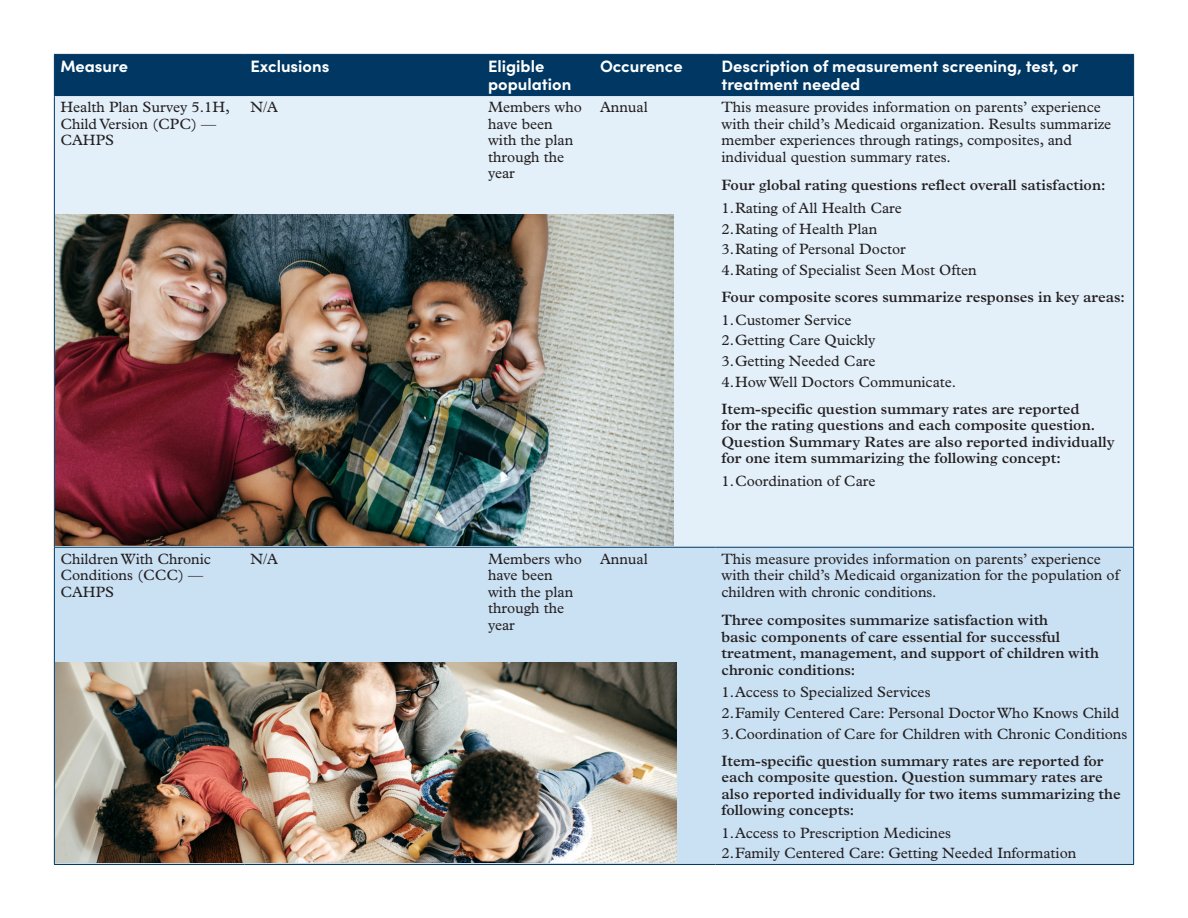
<style>
.page{position:relative;width:1188px;height:918px;background:#fff}
.page>*{position:absolute;margin:0;border:0;box-sizing:border-box;transform-origin:0 0}
.HWNY_SubHead_12_14{font:700 16.5px/18px "Sofia Pro";color:#fff}
.HWNY_Body_Text_10_11{font:15px/16.5px "Plantin MT Pro";color:#231f20}
.HWNY_Body_Text_10_11-2{font:600 15px/16.5px "Plantin MT Pro";color:#231f20}
</style>
<div class="page">
<div style="left:55px;top:55px;width:1078px;height:41px;background:#003863"></div>
<div style="left:55px;top:96px;width:1078px;height:451px;background:#e3eff9"></div>
<div style="left:55px;top:548px;width:1078px;height:316px;background:#cae0f3"></div>
<hr style="left:54px;top:54px;width:190px;height:1px;background:#003863">
<hr style="left:54px;top:55px;width:1px;height:41px;background:#003863">
<hr style="left:244px;top:54px;width:238px;height:1px;background:#003863">
<hr style="left:482px;top:54px;width:112px;height:1px;background:#003863">
<hr style="left:594px;top:54px;width:122px;height:1px;background:#003863">
<hr style="left:716px;top:54px;width:418px;height:1px;background:#003863">
<hr style="left:1133px;top:55px;width:1px;height:41px;background:#003863">
<hr style="left:54px;top:96px;width:1px;height:451px;background:#003863">
<hr style="left:1133px;top:96px;width:1px;height:451px;background:#003863">
<hr style="left:54px;top:548px;width:1px;height:316px;background:#003863">
<hr style="left:1133px;top:548px;width:1px;height:316px;background:#003863">
<hr style="left:54px;top:547px;width:190px;height:1px;background:#003863">
<hr style="left:244px;top:547px;width:238px;height:1px;background:#003863">
<hr style="left:482px;top:547px;width:112px;height:1px;background:#003863">
<hr style="left:594px;top:547px;width:122px;height:1px;background:#003863">
<hr style="left:716px;top:547px;width:418px;height:1px;background:#003863">
<hr style="left:54px;top:864px;width:190px;height:1px;background:#003863">
<hr style="left:244px;top:864px;width:238px;height:1px;background:#003863">
<hr style="left:482px;top:864px;width:112px;height:1px;background:#003863">
<hr style="left:594px;top:864px;width:122px;height:1px;background:#003863">
<hr style="left:716px;top:864px;width:418px;height:1px;background:#003863">
<img style="left:56px;top:214px;width:617px;height:332px">
<img style="left:56px;top:662px;width:620px;height:200px">
<p class="HWNY_SubHead_12_14" style="left:60px;top:56px;width:69px">Measure</p>
<p class="HWNY_SubHead_12_14" style="left:250px;top:56px;width:80px">Exclusions</p>
<p class="HWNY_SubHead_12_14" style="left:488px;top:56px;width:85px">Eligible population</p>
<p class="HWNY_SubHead_12_14" style="left:600px;top:56px;width:84px">Occurence</p>
<p class="HWNY_SubHead_12_14" style="left:722px;top:56px;width:358px">Description of measurement screening, test, or treatment needed</p>
<p class="HWNY_Body_Text_10_11" style="left:60px;top:99px;width:171px">Health Plan Survey 5.1H,<br>Child Version (CPC) —<br>CAHPS</p>
<p class="HWNY_Body_Text_10_11" style="left:250px;top:99px;width:29px">N/A</p>
<p class="HWNY_Body_Text_10_11" style="left:488px;top:99px;width:95px">Members who have been with the plan through the year</p>
<p class="HWNY_Body_Text_10_11" style="left:600px;top:99px;width:49px">Annual</p>
<p class="HWNY_Body_Text_10_11" style="left:722px;top:99px;width:391px">This measure provides information on parents’ experience with their child’s Medicaid organization. Results summarize member experiences through ratings, composites, and individual question summary rates.</p>
<p class="HWNY_Body_Text_10_11-2" style="left:722px;top:177px;width:386px">Four global rating questions reflect overall satisfaction:</p>
<p class="HWNY_Body_Text_10_11" style="left:722px;top:200px;width:182px">1.Rating of All Health Care</p>
<p class="HWNY_Body_Text_10_11" style="left:722px;top:220px;width:157px">2.Rating of Health Plan</p>
<p class="HWNY_Body_Text_10_11" style="left:722px;top:241px;width:186px">3.Rating of Personal Doctor</p>
<p class="HWNY_Body_Text_10_11" style="left:722px;top:262px;width:257px">4.Rating of Specialist Seen Most Often</p>
<p class="HWNY_Body_Text_10_11-2" style="left:722px;top:289px;width:405px">Four composite scores summarize responses in key areas:</p>
<p class="HWNY_Body_Text_10_11" style="left:722px;top:311px;width:132px">1.Customer Service</p>
<p class="HWNY_Body_Text_10_11" style="left:722px;top:332px;width:155px">2.Getting Care Quickly</p>
<p class="HWNY_Body_Text_10_11" style="left:722px;top:353px;width:156px">3.Getting Needed Care</p>
<p class="HWNY_Body_Text_10_11" style="left:722px;top:374px;width:236px">4.How Well Doctors Communicate.</p>
<p class="HWNY_Body_Text_10_11-2" style="left:722px;top:401px;width:395px">Item-specific question summary rates are reported<br>for the rating questions and each composite question.<br>Question Summary Rates are also reported individually for one item summarizing the following concept:</p>
<p class="HWNY_Body_Text_10_11" style="left:722px;top:473px;width:156px">1.Coordination of Care</p>
<p class="HWNY_Body_Text_10_11" style="left:60px;top:550px;width:152px">Children With Chronic<br>Conditions (CCC) —<br>CAHPS</p>
<p class="HWNY_Body_Text_10_11" style="left:250px;top:550px;width:29px">N/A</p>
<p class="HWNY_Body_Text_10_11" style="left:488px;top:550px;width:95px">Members who have been with the plan through the year</p>
<p class="HWNY_Body_Text_10_11" style="left:600px;top:550px;width:49px">Annual</p>
<p class="HWNY_Body_Text_10_11" style="left:722px;top:550px;width:399px">This measure provides information on parents’ experience with their child’s Medicaid organization for the population of children with chronic conditions.</p>
<p class="HWNY_Body_Text_10_11-2" style="left:722px;top:612px;width:379px">Three composites summarize satisfaction with<br>basic components of care essential for successful treatment, management, and support of children with chronic conditions:</p>
<p class="HWNY_Body_Text_10_11" style="left:722px;top:684px;width:211px">1.Access to Specialized Services</p>
<p class="HWNY_Body_Text_10_11" style="left:722px;top:705px;width:399px">2.Family Centered Care: Personal Doctor Who Knows Child</p>
<p class="HWNY_Body_Text_10_11" style="left:722px;top:726px;width:407px">3.Coordination of Care for Children with Chronic Conditions</p>
<p class="HWNY_Body_Text_10_11-2" style="left:722px;top:752px;width:401px">Item-specific question summary rates are reported for each composite question. Question summary rates are also reported individually for two items summarizing the following concepts:</p>
<p class="HWNY_Body_Text_10_11" style="left:722px;top:824px;width:231px">1.Access to Prescription Medicines</p>
<p class="HWNY_Body_Text_10_11" style="left:722px;top:845px;width:356px">2.Family Centered Care: Getting Needed Information</p>
</div>
